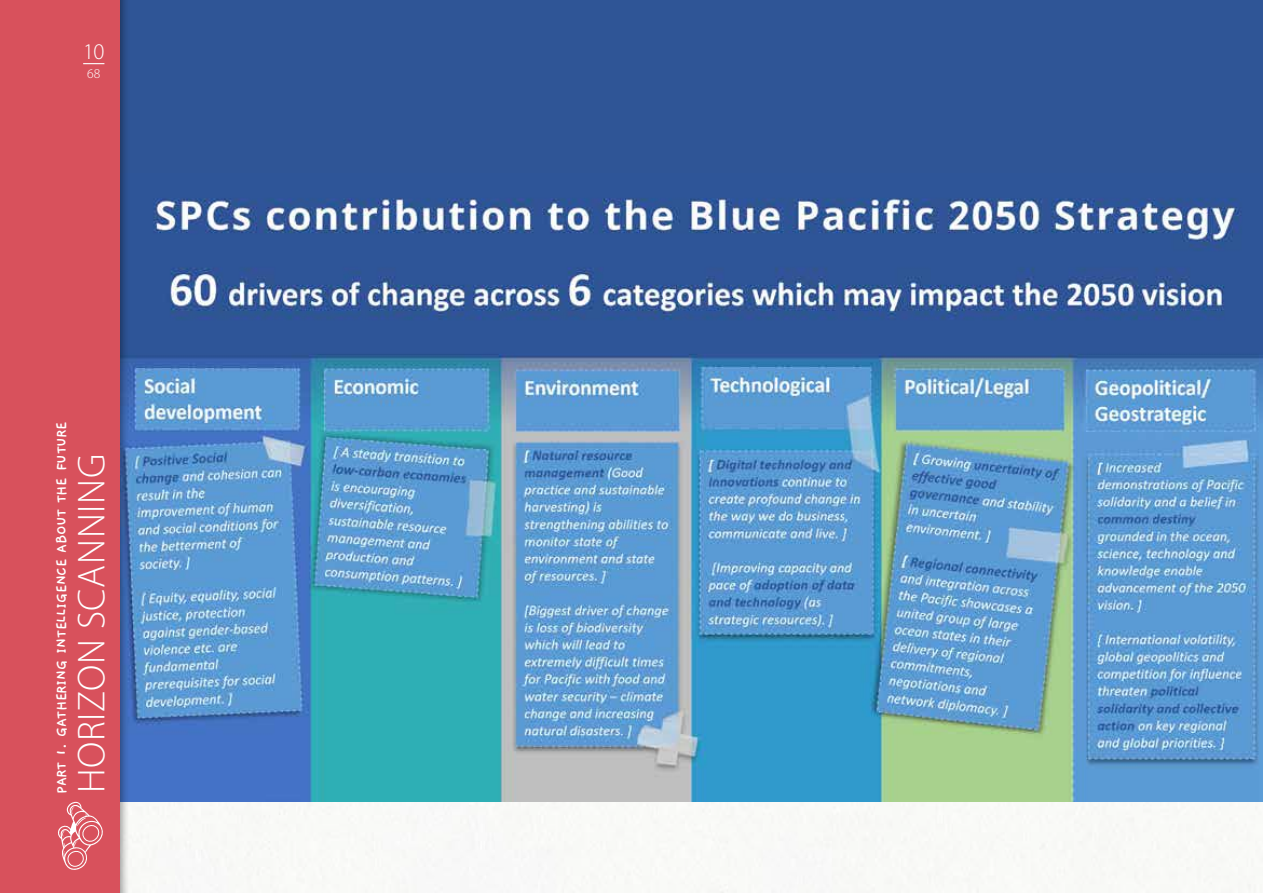
<style>
.page{position:relative;width:1263px;height:893px;background:#fff}
.page>*{position:absolute;margin:0;border:0;box-sizing:border-box;transform-origin:0 0}
.t1{font:300 39px "Myriad Pro";letter-spacing:.02em;color:#fff}
.t2{font:300 22.5px "Myriad Pro";color:#fff}
.t3{font:700 16.5px "Gaegu";letter-spacing:-.025em;color:#fff}
.t4{font:300 13.5px "Myriad Pro";color:#fff}
</style>
<div class="page">
<img style="left:130px;top:172px;width:1133px;height:629px">
<div style="left:91px;top:0;width:1172px;height:172px;background:#2f5596"></div>
<div style="left:0;top:0;width:130px;height:893px;background:#000;opacity:.4"></div>
<div style="left:0;top:0;width:119px;height:893px;background:#d8515c"></div>
<svg style="left:83px;top:63px;width:21px;height:1px"></svg>
<svg style="left:58px;top:801px;width:45px;height:69px"></svg>
<h2 class="t2" style="left:83px;top:40px;width:23px">10</h2>
<p class="t4" style="left:87px;top:66px;width:15px">68</p>
<p class="t3" style="left:53px;top:794px;width:374px;rotate:-90deg">PART 1. GATHERING INTELLIGENCE ABOUT THE FUTURE</p>
<h1 class="t1" style="left:70px;top:793px;width:341px;rotate:-90deg">HORIZON SCANNING</h1>
</div>
